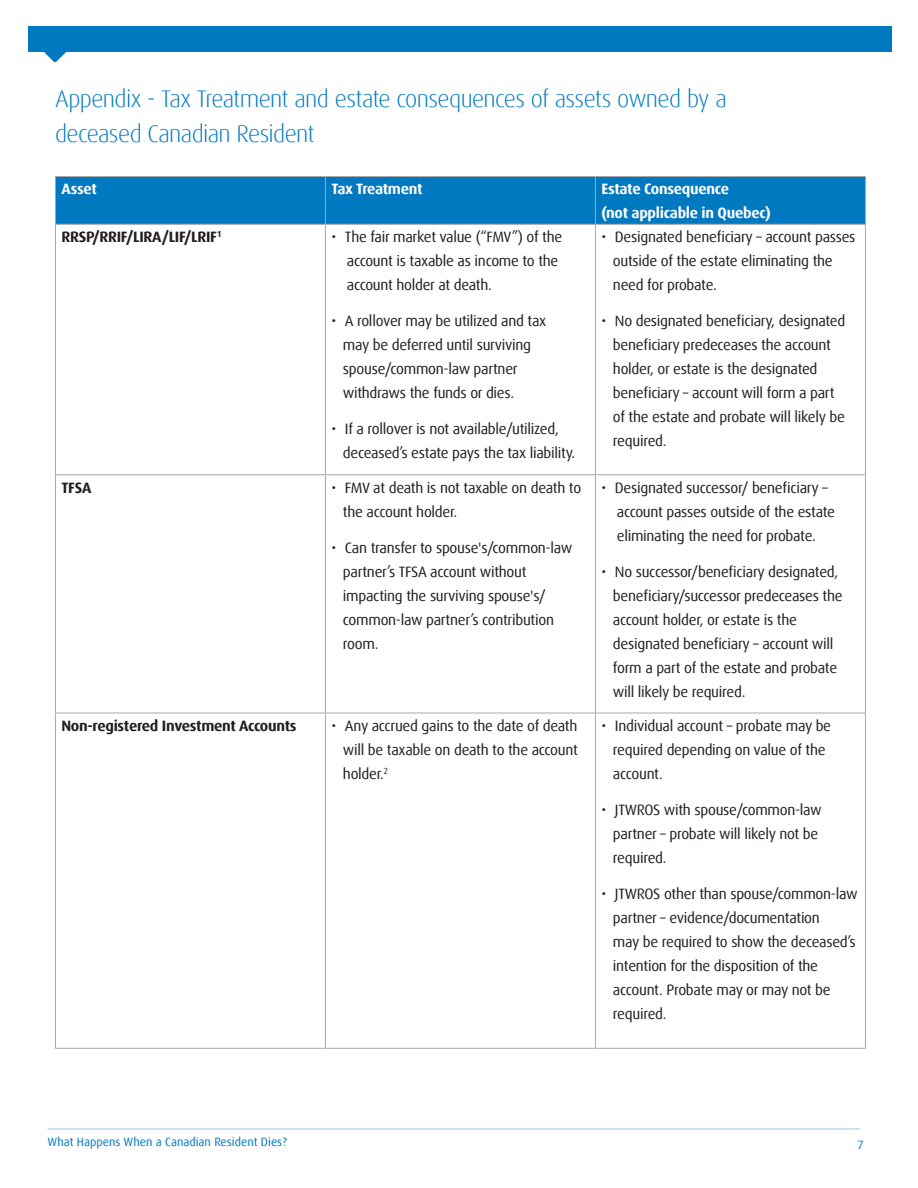
<style>
.page{position:relative;width:918px;height:1188px;background:#fff}
.page>*{position:absolute;margin:0;border:0;box-sizing:border-box;transform-origin:0 0}
.Brochure_-_TOC_Parag{font:300 24px "Dax Offc Pro";letter-spacing:-.025em;color:#0079c1}
.side_bar_text_1{font:15px/24px "Dax Offc Pro";letter-spacing:-.02em;color:#231f20}
.side_bar_text_1-2{font:700 15px "Dax Offc Pro";letter-spacing:-.02em;color:#231f20}
.side_bar_text_1-3{font:700 15px/24px "Dax Offc Pro";letter-spacing:-.02em;color:#fff}
.Folio__left_justifie{font:12px "Dax Offc Pro";color:#0079c1}
</style>
<div class="page">
<div style="left:28px;top:26px;width:864px;height:27px;background:#0079c1"></div>
<svg style="left:44px;top:52px;width:22px;height:11px"></svg>
<div style="left:56px;top:177px;width:809px;height:47px;background:#0079c1"></div>
<hr style="left:55px;top:176px;width:270px;height:1px;background:#a8a9ad">
<hr style="left:55px;top:177px;width:1px;height:47px;background:#a8a9ad">
<hr style="left:325px;top:176px;width:270px;height:1px;background:#a8a9ad">
<hr style="left:325px;top:177px;width:1px;height:47px;background:#a8a9ad">
<hr style="left:595px;top:176px;width:271px;height:1px;background:#a8a9ad">
<hr style="left:595px;top:177px;width:1px;height:47px;background:#a8a9ad">
<hr style="left:865px;top:177px;width:1px;height:47px;background:#a8a9ad">
<hr style="left:55px;top:224px;width:270px;height:1px;background:#a8a9ad">
<hr style="left:55px;top:225px;width:1px;height:249px;background:#a8a9ad">
<hr style="left:325px;top:224px;width:270px;height:1px;background:#a8a9ad">
<hr style="left:325px;top:225px;width:1px;height:249px;background:#a8a9ad">
<hr style="left:595px;top:224px;width:271px;height:1px;background:#a8a9ad">
<hr style="left:595px;top:225px;width:1px;height:249px;background:#a8a9ad">
<hr style="left:865px;top:225px;width:1px;height:249px;background:#a8a9ad">
<hr style="left:55px;top:474px;width:270px;height:1px;background:#a8a9ad">
<hr style="left:55px;top:475px;width:1px;height:238px;background:#a8a9ad">
<hr style="left:325px;top:474px;width:270px;height:1px;background:#a8a9ad">
<hr style="left:325px;top:475px;width:1px;height:238px;background:#a8a9ad">
<hr style="left:595px;top:474px;width:271px;height:1px;background:#a8a9ad">
<hr style="left:595px;top:475px;width:1px;height:238px;background:#a8a9ad">
<hr style="left:865px;top:475px;width:1px;height:238px;background:#a8a9ad">
<hr style="left:55px;top:713px;width:270px;height:1px;background:#a8a9ad">
<hr style="left:55px;top:713px;width:1px;height:335px;background:#a8a9ad">
<hr style="left:325px;top:713px;width:270px;height:1px;background:#a8a9ad">
<hr style="left:325px;top:713px;width:1px;height:335px;background:#a8a9ad">
<hr style="left:595px;top:713px;width:271px;height:1px;background:#a8a9ad">
<hr style="left:595px;top:713px;width:1px;height:335px;background:#a8a9ad">
<hr style="left:865px;top:713px;width:1px;height:335px;background:#a8a9ad">
<hr style="left:55px;top:1048px;width:270px;height:1px;background:#a8a9ad">
<hr style="left:325px;top:1048px;width:270px;height:1px;background:#a8a9ad">
<hr style="left:595px;top:1048px;width:271px;height:1px;background:#a8a9ad">
<hr style="left:48px;top:1129px;width:812px;height:1px;background:#99c9e6">
<p class="Brochure_-_TOC_Parag" style="left:55px;top:83px;width:673px">Appendix - Tax Treatment and estate consequences of assets owned by a</p>
<p class="Brochure_-_TOC_Parag" style="left:55px;top:118px;width:261px">deceased Canadian Resident</p>
<p class="side_bar_text_1-3" style="left:61px;top:177px;width:37px">Asset</p>
<p class="side_bar_text_1-3" style="left:331px;top:177px;width:93px">Tax Treatment</p>
<p class="side_bar_text_1-3" style="left:601px;top:177px;width:171px">Estate Consequence<br>(not applicable in Quebec)</p>
<p class="side_bar_text_1-2" style="left:61px;top:227px;width:162px">RRSP/RRIF/LIRA/LIF/LRIF<sup>1</sup></p>
<p class="side_bar_text_1" style="left:347px;top:225px;width:217px;text-indent:-15px">• The fair market value (“FMV”) of the account is taxable as income to the account holder at death.</p>
<p class="side_bar_text_1" style="left:343px;top:309px;width:205px;text-indent:-11px">• A rollover may be utilized and tax may be deferred until surviving spouse/common-law partner withdraws the funds or dies.</p>
<p class="side_bar_text_1" style="left:343px;top:417px;width:234px;text-indent:-12px">• If a rollover is not available/utilized, deceased’s estate pays the tax liability.</p>
<p class="side_bar_text_1" style="left:613px;top:225px;width:244px;text-indent:-12px">• Designated beneficiary – account passes outside of the estate eliminating the need for probate.</p>
<p class="side_bar_text_1" style="left:613px;top:309px;width:234px;text-indent:-12px">• No designated beneficiary, designated beneficiary predeceases the account holder, or estate is the designated beneficiary – account will form a part of the estate and probate will likely be required.</p>
<p class="side_bar_text_1-2" style="left:61px;top:478px;width:31px">TFSA</p>
<p class="side_bar_text_1" style="left:343px;top:475px;width:240px;text-indent:-12px">• FMV at death is not taxable on death to the account holder.</p>
<p class="side_bar_text_1" style="left:343px;top:535px;width:231px;text-indent:-12px">• Can transfer to spouse's/common-law partner’s TFSA account without impacting the surviving spouse's/ common-law partner’s contribution room.</p>
<p class="side_bar_text_1" style="left:617px;top:475px;width:220px;text-indent:-15px">• Designated successor/ beneficiary – account passes outside of the estate eliminating the need for probate.</p>
<p class="side_bar_text_1" style="left:613px;top:559px;width:231px;text-indent:-11px">• No successor/beneficiary designated, beneficiary/successor predeceases the account holder, or estate is the designated beneficiary – account will form a part of the estate and probate will likely be required.</p>
<p class="side_bar_text_1-2" style="left:61px;top:716px;width:237px">Non-registered Investment Accounts</p>
<p class="side_bar_text_1" style="left:343px;top:714px;width:237px;text-align:justify;text-indent:-11px">• Any accrued gains to the date of death will be taxable on death to the account holder.<sup>2</sup></p>
<p class="side_bar_text_1" style="left:613px;top:714px;width:220px;text-indent:-12px">• Individual account – probate may be required depending on value of the account.</p>
<p class="side_bar_text_1" style="left:613px;top:798px;width:210px;text-indent:-12px">• JTWROS with spouse/common-law partner – probate will likely not be required.</p>
<p class="side_bar_text_1" style="left:613px;top:882px;width:246px;text-indent:-12px">• JTWROS other than spouse/common-law partner – evidence/documentation<br>may be required to show the deceased’s intention for the disposition of the account. Probate may or may not be required.</p>
<p class="Folio__left_justifie" style="left:48px;top:1134px;width:241px">What Happens When a Canadian Resident Dies?</p>
<p class="Folio__left_justifie" style="left:858px;top:1137px;width:8px">7</p>
</div>
